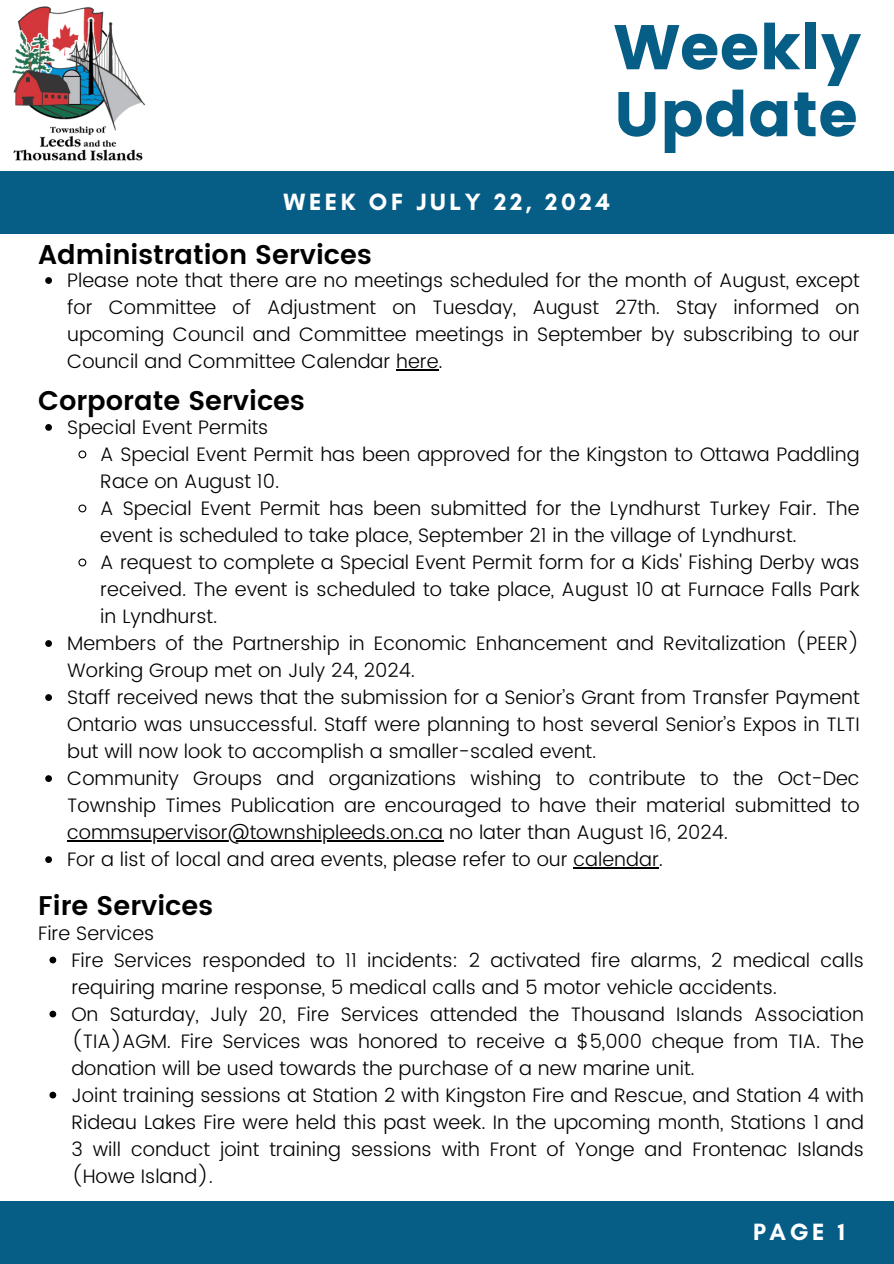
<style>
.page{position:relative;width:894px;height:1264px;background:#fff}
.page>*{position:absolute;margin:0;border:0;box-sizing:border-box;transform-origin:0 0}
.t1{font:63px "Poppins";color:#065d85}
.t2{font:600 27px "Poppins";color:#000}
.t3{font:700 24px "Glacial Indifference";letter-spacing:.15em;color:#fff}
.t4{font:300 19.5px/27px "Poppins";color:#000}
</style>
<div class="page">
<div style="left:0;top:172px;width:893px;height:62px;background:#065d85"></div>
<div style="left:0;top:1201px;width:893px;height:62px;background:#065d85"></div>
<img style="left:0;top:6px;width:155px;height:166px">
<svg style="left:45px;top:424px;width:7px;height:7px"></svg>
<svg style="left:78px;top:450px;width:9px;height:9px"></svg>
<svg style="left:78px;top:504px;width:9px;height:9px"></svg>
<svg style="left:78px;top:558px;width:9px;height:9px"></svg>
<svg style="left:45px;top:640px;width:7px;height:7px"></svg>
<svg style="left:45px;top:694px;width:7px;height:7px"></svg>
<svg style="left:45px;top:775px;width:7px;height:7px"></svg>
<hr style="left:67px;top:840px;width:376px;height:1px;background:#000">
<svg style="left:45px;top:856px;width:7px;height:7px"></svg>
<hr style="left:573px;top:867px;width:85px;height:1px;background:#000">
<svg style="left:45px;top:277px;width:7px;height:7px"></svg>
<hr style="left:396px;top:369px;width:42px;height:1px;background:#000">
<svg style="left:49px;top:956px;width:7px;height:7px"></svg>
<svg style="left:49px;top:1010px;width:7px;height:7px"></svg>
<svg style="left:49px;top:1091px;width:7px;height:7px"></svg>
<h1 class="t1" style="left:613px;top:11px;width:249px">Weekly</h1>
<h1 class="t1" style="left:613px;top:78px;width:245px">Update</h1>
<p class="t3" style="left:283px;top:187px;width:328px">WEEK OF JULY 22, 2024</p>
<p class="t2" style="left:38px;top:239px;width:335px">Administration Services</p>
<h2 class="t4" style="left:67px;top:267px;width:793px;text-align:justify">Please note that there are no meetings scheduled for the month of August, except for Committee of Adjustment on Tuesday, August 27th. Stay informed on upcoming Council and Committee meetings in September by subscribing to our Council and Committee Calendar here.</h2>
<p class="t2" style="left:38px;top:384px;width:268px">Corporate Services</p>
<h2 class="t4" style="left:67px;top:414px;width:203px">Special Event Permits</h2>
<p class="t4" style="left:100px;top:441px;width:760px">A Special Event Permit has been approved for the Kingston to Ottawa Paddling<br>Race on August 10.</p>
<h2 class="t4" style="left:100px;top:495px;width:760px">A Special Event Permit has been submitted for the Lyndhurst Turkey Fair. The event is scheduled to take place, September 21 in the village of Lyndhurst.</h2>
<p class="t4" style="left:100px;top:549px;width:760px;text-align:justify">A request to complete a Special Event Permit form for a Kids' Fishing Derby was received. The event is scheduled to take place, August 10 at Furnace Falls Park in Lyndhurst.</p>
<p class="t4" style="left:67px;top:630px;width:793px">Members of the Partnership in Economic Enhancement and Revitalization (PEER)<br>Working Group met on July 24, 2024.</p>
<p class="t4" style="left:67px;top:684px;width:793px;text-align:justify">Staff received news that the submission for a Senior’s Grant from Transfer Payment Ontario was unsuccessful. Staff were planning to host several Senior’s Expos in TLTI but will now look to accomplish a smaller-scaled event.</p>
<p class="t4" style="left:67px;top:765px;width:793px">Community Groups and organizations wishing to contribute to the Oct-Dec<br>Township Times Publication are encouraged to have their material submitted to</p>
<p class="t4" style="left:67px;top:819px;width:662px">commsupervisor@townshipleeds.on.ca no later than August 16, 2024.<br>For a list of local and area events, please refer to our calendar.</p>
<p class="t2" style="left:38px;top:890px;width:176px">Fire Services</p>
<p class="t4" style="left:38px;top:919px;width:118px">Fire Services</p>
<p class="t4" style="left:71px;top:946px;width:793px">Fire Services responded to 11 incidents: 2 activated fire alarms, 2 medical calls requiring marine response, 5 medical calls and 5 motor vehicle accidents.</p>
<p class="t4" style="left:71px;top:1000px;width:793px;text-align:justify">On Saturday, July 20, Fire Services attended the Thousand Islands Association (TIA)AGM. Fire Services was honored to receive a $5,000 cheque from TIA. The donation will be used towards the purchase of a new marine unit.</p>
<p class="t4" style="left:71px;top:1081px;width:793px;text-align:justify">Joint training sessions at Station 2 with Kingston Fire and Rescue, and Station 4 with Rideau Lakes Fire were held this past week. In the upcoming month, Stations 1 and 3 will conduct joint training sessions with Front of Yonge and Frontenac Islands (Howe Island).</p>
<h3 class="t3" style="left:752px;top:1216px;width:93px">PAGE 1</h3>
</div>
